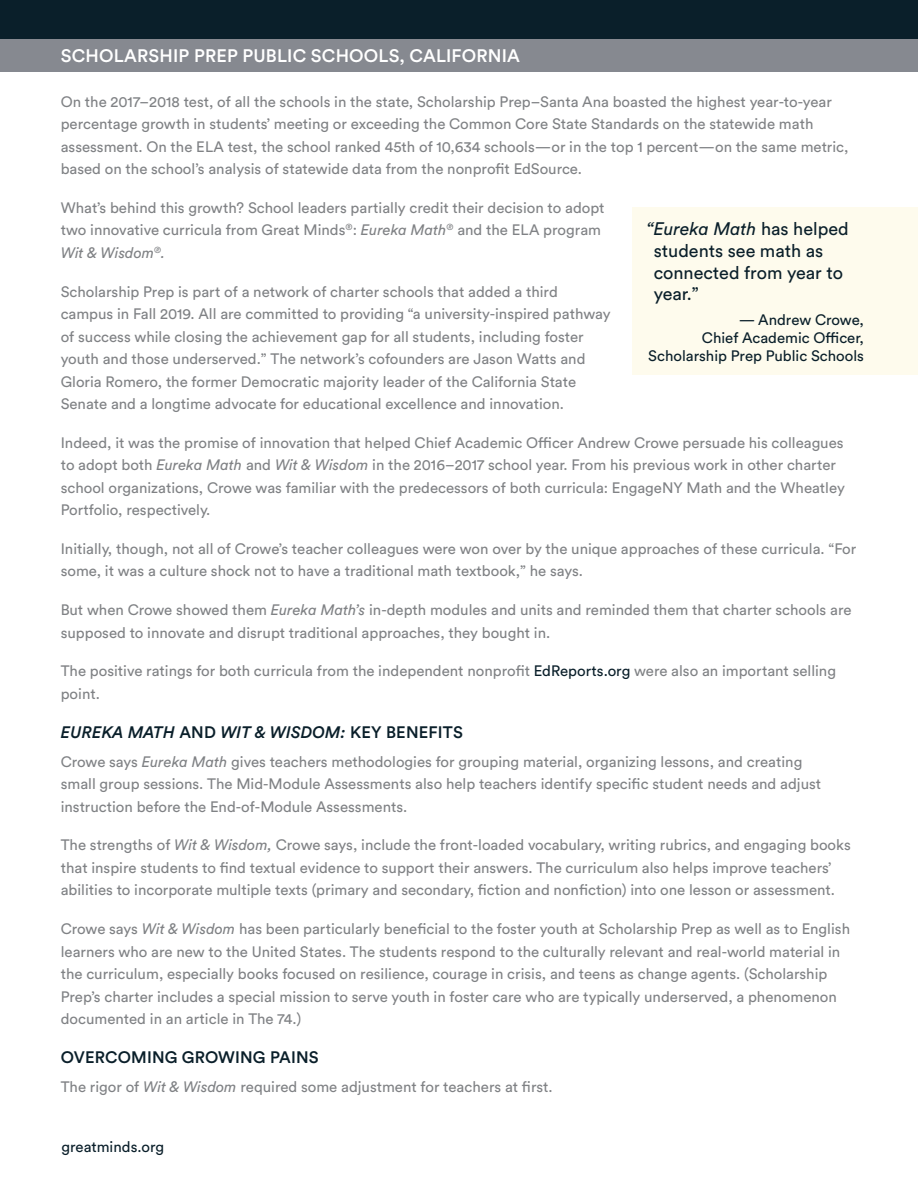
<style>
.page{position:relative;width:918px;height:1188px;background:#fff}
.page>*{position:absolute;margin:0;border:0;box-sizing:border-box;transform-origin:0 0}
.t1{font:18px/21.6px "Circular Std";color:#0a1f2a}
.t2{font:500 18px "Circular Std";letter-spacing:.01em;color:#fff}
.Subhead{font:italic 500 16.5px "Circular Std";letter-spacing:.005em;color:#0a1f2a}
.Subhead-2{font:500 16.5px "Circular Std";letter-spacing:.01em;color:#0a1f2a}
.Text{font:15px/22.5px "Circular Std";color:#808285}
.t3{font:15px/18px "Circular Std";color:#0a1f2a;text-align:right}
.s1{font-style:italic}
.s2{color:#0a1f2a}
.s3{font-style:normal}
</style>
<div class="page">
<div style="left:0;top:0;width:918px;height:39px;background:#0a1f2a"></div>
<div style="left:0;top:39px;width:918px;height:32px;background:#868990"></div>
<div style="left:633px;top:207px;width:285px;height:167px;background:#fefbed"></div>
<p class="t2" style="left:61px;top:45px;width:461px">SCHOLARSHIP PREP PUBLIC SCHOOLS, CALIFORNIA</p>
<p class="Text" style="left:61px;top:90px;width:789px">On the 2017–2018 test, of all the schools in the state, Scholarship Prep–Santa Ana boasted the highest year-to-year percentage growth in students’ meeting or exceeding the Common Core State Standards on the statewide math assessment. On the ELA test, the school ranked 45th of 10,634 schools—or in the top 1 percent—on the same metric, based on the school’s analysis of statewide data from the nonprofit EdSource.</p>
<p class="Text" style="left:61px;top:196px;width:545px">What’s behind this growth? School leaders partially credit their decision to adopt two innovative curricula from Great Minds<sup>®</sup>: <span class="s1">Eureka Math</span><sup>®</sup> and the ELA program<br><span class="s1">Wit &amp; Wisdom</span><sup>®</sup><span class="s1">.</span></p>
<p class="Text" style="left:61px;top:280px;width:552px">Scholarship Prep is part of a network of charter schools that added a third campus in Fall 2019. All are committed to providing “a university-inspired pathway of success while closing the achievement gap for all students, including foster youth and those underserved.” The network’s cofounders are Jason Watts and Gloria Romero, the former Democratic majority leader of the California State Senate and a longtime advocate for educational excellence and innovation.</p>
<p class="Text" style="left:61px;top:431px;width:786px">Indeed, it was the promise of innovation that helped Chief Academic Officer Andrew Crowe persuade his colleagues to adopt both <span class="s1">Eureka Math</span> and <span class="s1">Wit &amp; Wisdom</span> in the 2016–2017 school year. From his previous work in other charter school organizations, Crowe was familiar with the predecessors of both curricula: EngageNY Math and the Wheatley Portfolio, respectively.</p>
<p class="Text" style="left:61px;top:537px;width:797px">Initially, though, not all of Crowe’s teacher colleagues were won over by the unique approaches of these curricula. “For some, it was a culture shock not to have a traditional math textbook,” he says.</p>
<p class="Text" style="left:61px;top:598px;width:792px">But when Crowe showed them <span class="s1">Eureka Math’s</span> in-depth modules and units and reminded them that charter schools are supposed to innovate and disrupt traditional approaches, they bought in.</p>
<p class="Text" style="left:61px;top:660px;width:777px">The positive ratings for both curricula from the independent nonprofit <span class="s2">EdReports.org</span> were also an important selling point.</p>
<p class="Subhead" style="left:61px;top:721px;width:404px">EUREKA MATH <span class="s3">AND</span> WIT &amp; WISDOM: <span class="s3">KEY BENEFITS</span></p>
<p class="Text" style="left:61px;top:750px;width:762px">Crowe says <span class="s1">Eureka Math</span> gives teachers methodologies for grouping material, organizing lessons, and creating small group sessions. The Mid-Module Assessments also help teachers identify specific student needs and adjust instruction before the End-of-Module Assessments.</p>
<p class="Text" style="left:61px;top:834px;width:792px">The strengths of <span class="s1">Wit &amp; Wisdom,</span> Crowe says, include the front-loaded vocabulary, writing rubrics, and engaging books that inspire students to find textual evidence to support their answers. The curriculum also helps improve teachers’ abilities to incorporate multiple texts (primary and secondary, fiction and nonfiction) into one lesson or assessment.</p>
<p class="Text" style="left:61px;top:917px;width:791px">Crowe says <span class="s1">Wit &amp; Wisdom</span> has been particularly beneficial to the foster youth at Scholarship Prep as well as to English learners who are new to the United States. The students respond to the culturally relevant and real-world material in the curriculum, especially books focused on resilience, courage in crisis, and teens as change agents. (Scholarship Prep’s charter includes a special mission to serve youth in foster care who are typically underserved, a phenomenon documented in an article in The 74.)</p>
<p class="Subhead-2" style="left:61px;top:1047px;width:259px">OVERCOMING GROWING PAINS</p>
<p class="Text" style="left:61px;top:1075px;width:494px">The rigor of <span class="s1">Wit &amp; Wisdom</span> required some adjustment for teachers at first.</p>
<p class="t1" style="left:654px;top:218px;width:197px;text-indent:-7px"><span class="s1">“Eureka Math</span> has helped students see math as connected from year to year.”</p>
<p class="t3" style="left:648px;top:311px;width:217px">— Andrew Crowe,<br>Chief Academic Officer,<br>Scholarship Prep Public Schools</p>
<p class="t3" style="left:62px;top:1137px;width:104px">greatminds.org</p>
</div>
